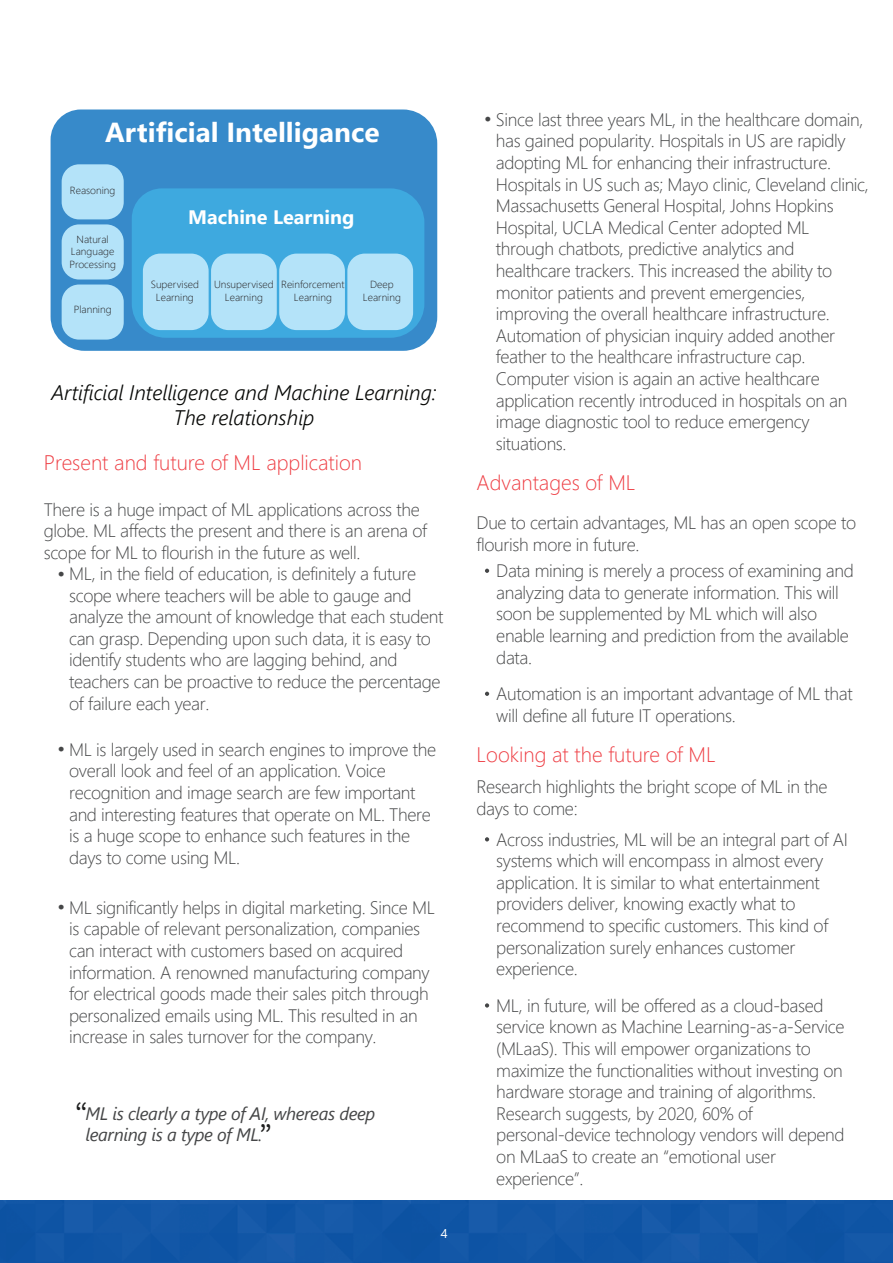
<style>
.page{position:relative;width:893px;height:1263px;background:#fff}
.page>*{position:absolute;margin:0;border:0;box-sizing:border-box;transform-origin:0 0}
.t1{font:30px "Source Sans Pro";color:#1d1e1e}
.t2{font:700 27.45px "Segoe UI";color:#fff}
.t3{font:300 21px "Segoe UI";color:#ee3d43}
.t4{font:italic 300 21px/25.2px "Segoe UI";color:#040503;text-align:center}
.t5{font:700 19.5px "Segoe UI";color:#fff}
.t6{font:300 18px/21.6px "Segoe UI";letter-spacing:-.02em;color:#454647}
.t7{font:italic 18px/21.6px "Segoe UI";letter-spacing:-.02em;color:#454647}
.t8{font:700 18px "Segoe UI";color:#454647}
.t9{font:12.75px "Segoe UI";color:#fff}
.t10{font:300 10.35px/12.3px "Segoe UI";color:#231f20;text-align:center}
.s1{font-weight:700}
.s2{font-family:"Source Sans Pro";font-style:normal;font-size:30px;color:#1d1e1e}
</style>
<div class="page">
<div style="left:0;top:1201px;width:893px;height:62px;background:#1156a6"></div>
<div style="left:51px;top:109px;width:386px;height:242px;background:#378aca"></div>
<svg style="left:132px;top:188px;width:292px;height:150px"></svg>
<div style="left:62px;top:164px;width:62px;height:55px;background:#b4e3f9;border-radius:17px"></div>
<div style="left:143px;top:254px;width:66px;height:76px;background:#b4e3f9;border-radius:17px"></div>
<div style="left:211px;top:254px;width:66px;height:76px;background:#b4e3f9;border-radius:17px"></div>
<div style="left:279px;top:254px;width:66px;height:76px;background:#b4e3f9;border-radius:17px"></div>
<div style="left:347px;top:254px;width:66px;height:76px;background:#b4e3f9;border-radius:17px"></div>
<div style="left:62px;top:224px;width:62px;height:55px;background:#b4e3f9;border-radius:17px"></div>
<div style="left:62px;top:284px;width:62px;height:56px;background:#b4e3f9;border-radius:17px"></div>
<svg style="left:485px;top:569px;width:4px;height:4px"></svg>
<svg style="left:485px;top:692px;width:4px;height:4px"></svg>
<svg style="left:485px;top:837px;width:4px;height:4px"></svg>
<svg style="left:485px;top:1003px;width:4px;height:4px"></svg>
<h2 class="t2" style="left:105px;top:107px;width:276px">Artificial Intelligance</h2>
<p class="t10" style="left:70px;top:183px;width:47px">Reasoning</p>
<p class="t10" style="left:69px;top:232px;width:48px">Natural<br>Language<br>Processing</p>
<p class="t10" style="left:74px;top:302px;width:39px">Planning</p>
<p class="t5" style="left:188px;top:199px;width:168px">Machine Learning</p>
<p class="t10" style="left:151px;top:278px;width:50px">Supervised<br>Learning</p>
<p class="t10" style="left:214px;top:278px;width:61px">Unsupervised<br>Learning</p>
<p class="t10" style="left:281px;top:278px;width:65px">Reinforcement<br>Learning</p>
<p class="t10" style="left:363px;top:278px;width:39px">Deep<br>Learning</p>
<p class="t4" style="left:51px;top:376px;width:387px">Artificial Intelligence and Machine Learning:<br>The relationship</p>
<p class="t3" style="left:44px;top:443px;width:320px">Present and future of ML application</p>
<p class="t6" style="left:44px;top:497px;width:385px">There is a huge impact of ML applications across the globe. ML affects the present and there is an arena of scope for ML to flourish in the future as well.</p>
<p class="t6" style="left:69px;top:561px;width:376px;text-indent:-12px"><span class="s1">•</span> ML, in the field of education, is definitely a future scope where teachers will be able to gauge and analyze the amount of knowledge that each student can grasp. Depending upon such data, it is easy to identify students who are lagging behind, and teachers can be proactive to reduce the percentage of failure each year.</p>
<p class="t6" style="left:69px;top:737px;width:369px">ML is largely used in search engines to improve the overall look and feel of an application. Voice recognition and image search are few important and interesting features that operate on ML. There is a huge scope to enhance such features in the days to come using ML.</p>
<p class="t8" style="left:57px;top:730px;width:9px">•</p>
<p class="t6" style="left:69px;top:895px;width:367px">ML significantly helps in digital marketing. Since ML is capable of relevant personalization, companies can interact with customers based on acquired information. A renowned manufacturing company for electrical goods made their sales pitch through personalized emails using ML. This resulted in an increase in sales turnover for the company.</p>
<p class="t8" style="left:57px;top:888px;width:9px">•</p>
<h1 class="t1" style="left:75px;top:1094px;width:14px">“</h1>
<p class="t7" style="left:86px;top:1099px;width:291px">ML is clearly a type of AI, whereas deep learning is a type of ML.<span class="s2">”</span></p>
<p class="t9" style="left:441px;top:1222px;width:8px">4</p>
<p class="t6" style="left:496px;top:107px;width:374px;text-indent:-12px"><span class="s1">•</span> Since last three years ML, in the healthcare domain, has gained popularity. Hospitals in US are rapidly adopting ML for enhancing their infrastructure.<br>Hospitals in US such as; Mayo clinic, Cleveland clinic, Massachusetts General Hospital, Johns Hopkins Hospital, UCLA Medical Center adopted ML through chatbots, predictive analytics and healthcare trackers. This increased the ability to monitor patients and prevent emergencies, improving the overall healthcare infrastructure.<br>Automation of physician inquiry added another feather to the healthcare infrastructure cap.<br>Computer vision is again an active healthcare application recently introduced in hospitals on an image diagnostic tool to reduce emergency situations.</p>
<p class="t3" style="left:477px;top:463px;width:160px">Advantages of ML</p>
<p class="t6" style="left:477px;top:510px;width:381px">Due to certain advantages, ML has an open scope to flourish more in future.</p>
<p class="t6" style="left:496px;top:558px;width:359px">Data mining is merely a process of examining and analyzing data to generate information. This will soon be supplemented by ML which will also enable learning and prediction from the available data.</p>
<p class="t6" style="left:496px;top:681px;width:358px">Automation is an important advantage of ML that will define all future IT operations.</p>
<p class="t3" style="left:477px;top:735px;width:241px">Looking at the future of ML</p>
<p class="t6" style="left:477px;top:774px;width:352px">Research highlights the bright scope of ML in the days to come:</p>
<p class="t6" style="left:496px;top:827px;width:353px">Across industries, ML will be an integral part of AI systems which will encompass in almost every application. It is similar to what entertainment providers deliver, knowing exactly what to recommend to specific customers. This kind of personalization surely enhances customer experience.</p>
<p class="t6" style="left:496px;top:993px;width:350px">ML, in future, will be offered as a cloud-based service known as Machine Learning-as-a-Service (MLaaS). This will empower organizations to maximize the functionalities without investing on hardware storage and training of algorithms.<br>Research suggests, by 2020, 60% of personal-device technology vendors will depend on MLaaS to create an “emotional user experience”.</p>
</div>
